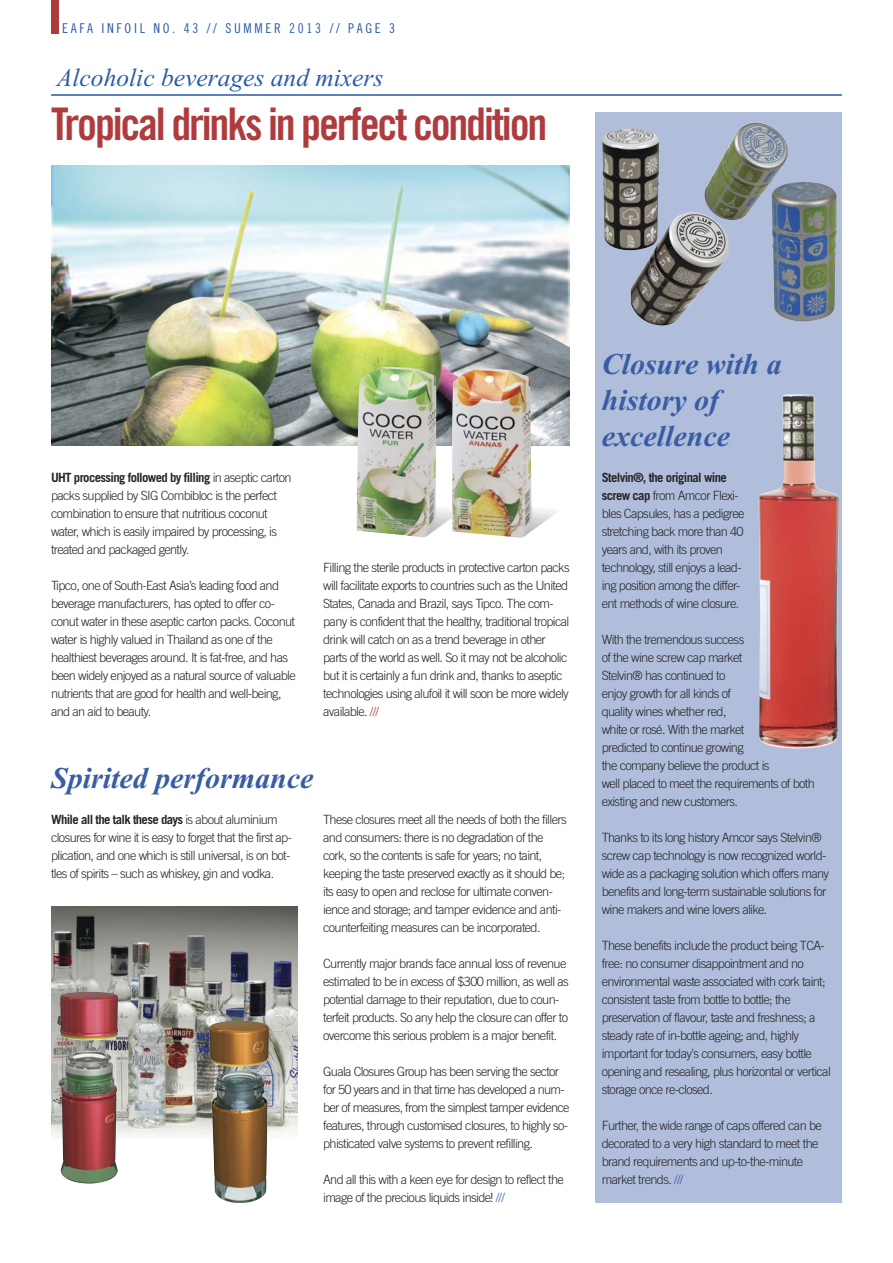
<style>
.page{position:relative;width:893px;height:1263px;background:#fff}
.page>*{position:absolute;margin:0;border:0;box-sizing:border-box;transform-origin:0 0}
.t1{font:45px "Trade Gothic Bold Cond Twenty";letter-spacing:-.05em;color:#ae3c3e}
.t2{font:italic 700 30px/36px "Times New Roman";color:#395da4}
.t3{font:italic 25.5px "Times New Roman";color:#295ba7}
.t4{font:13.5px "Trade Gothic Cond Eighteen";letter-spacing:.2em;color:#295ba7}
.t5{font:300 12.75px/18px "Trade Gothic";letter-spacing:-.05em;color:#272627}
.s1{font-weight:700}
.s2{color:#ae3c3e}
.s3{color:#395da4}
</style>
<div class="page">
<div style="left:595px;top:112px;width:247px;height:1090px;background:#b0bedb"></div>
<img style="left:704px;top:122px;width:84px;height:98px">
<div style="left:51px;top:0;width:7px;height:34px;background:#ae3c3e"></div>
<hr style="left:51px;top:94px;width:791px;height:2px;background:#295ba7">
<img style="left:758px;top:394px;width:82px;height:355px">
<img style="left:602px;top:128px;width:57px;height:122px">
<img style="left:772px;top:182px;width:65px;height:139px">
<img style="left:631px;top:212px;width:99px;height:114px">
<img style="left:51px;top:166px;width:518px;height:279px">
<img style="left:356px;top:367px;width:94px;height:163px">
<svg style="left:51px;top:1138px;width:216px;height:64px"></svg>
<img style="left:51px;top:907px;width:247px;height:231px">
<img style="left:209px;top:1021px;width:60px;height:46px">
<img style="left:60px;top:992px;width:58px;height:178px">
<p class="t4" style="left:62px;top:23px;width:334px">EAFA INFOIL NO. 43 // SUMMER 2013 // PAGE 3</p>
<h3 class="t3" style="left:57px;top:62px;width:328px">Alcoholic beverages and mixers</h3>
<h1 class="t1" style="left:51px;top:108px;width:498px">Tropical drinks in perfect condition</h1>
<p class="t5" style="left:51px;top:470px;width:242px"><span class="s1">UHT processing followed by filling</span> in aseptic carton packs supplied by SIG Combibloc is the perfect combination to ensure that nutritious coconut water, which is easily impaired by processing, is treated and packaged gently.</p>
<p class="t5" style="left:51px;top:578px;width:246px">Tipco, one of South-East Asia’s leading food and beverage manufacturers, has opted to offer co&shy;conut water in these aseptic carton packs. Coconut water is highly valued in Thailand as one of the healthiest beverages around. It is fat-free, and has been widely enjoyed as a natural source of valuable nutrients that are good for health and well-being, and an aid to beauty.</p>
<p class="t5" style="left:323px;top:560px;width:248px">Filling the sterile products in protective carton packs will facilitate exports to countries such as the United States, Canada and Brazil, says Tipco. The com&shy;pany is confident that the healthy, traditional tropical drink will catch on as a trend beverage in other parts of the world as well. So it may not be alcoholic but it is certainly a fun drink and, thanks to aseptic technologies using alufoil it will soon be more widely available. <span class="s2">///</span></p>
<h2 class="t2" style="left:51px;top:760px;width:264px">Spirited performance</h2>
<p class="t5" style="left:51px;top:812px;width:242px"><span class="s1">While all the talk these days</span> is about aluminium closures for wine it is easy to forget that the first ap&shy;plication, and one which is still universal, is on bot&shy;tles of spirits – such as whiskey, gin and vodka.</p>
<p class="t5" style="left:323px;top:812px;width:245px">These closures meet all the needs of both the fillers and consumers: there is no degradation of the cork, so the contents is safe for years; no taint, keeping the taste preserved exactly as it should be; its easy to open and reclose for ultimate conven&shy;ience and storage; and tamper evidence and anti&shy;counterfeiting measures can be incorporated.</p>
<p class="t5" style="left:323px;top:956px;width:247px">Currently major brands face annual loss of revenue estimated to be in excess of $300 million, as well as potential damage to their reputation, due to coun&shy;terfeit products. So any help the closure can offer to overcome this serious problem is a major benefit.</p>
<p class="t5" style="left:323px;top:1064px;width:248px">Guala Closures Group has been serving the sector for 50 years and in that time has developed a num&shy;ber of measures, from the simplest tamper evidence features, through customised closures, to highly so&shy;phisticated valve systems to prevent refilling.</p>
<p class="t5" style="left:323px;top:1172px;width:242px">And all this with a keen eye for design to reflect the image of the precious liquids inside! <span class="s3">///</span></p>
<h2 class="t2" style="left:602px;top:346px;width:182px">Closure with a history of excellence</h2>
<p class="t5" style="left:602px;top:470px;width:144px"><span class="s1">Stelvin®, the original wine screw cap</span> from Amcor Flexi&shy;bles Capsules, has a pedigree stretching back more than 40 years and, with its proven technology, still enjoys a lead&shy;ing position among the differ&shy;ent methods of wine closure.</p>
<p class="t5" style="left:602px;top:632px;width:215px">With the tremendous success<br>of the wine screw cap market<br>Stelvin® has continued to<br>enjoy growth for all kinds of<br>quality wines whether red,<br>white or rosé. With the market<br>predicted to continue growing<br>the company believe the product is<br>well placed to meet the requirements of both existing and new customers.</p>
<p class="t5" style="left:602px;top:830px;width:229px">Thanks to its long history Amcor says Stelvin® screw cap technology is now recognized world&shy;wide as a packaging solution which offers many benefits and long-term sustainable solutions for wine makers and wine lovers alike.</p>
<p class="t5" style="left:602px;top:938px;width:231px">These benefits include the product being TCA&shy;free: no consumer disappointment and no environmental waste associated with cork taint; consistent taste from bottle to bottle; the preservation of flavour, taste and freshness; a steady rate of in-bottle ageing; and, highly important for today's consumers, easy bottle opening and resealing, plus horizontal or vertical storage once re-closed.</p>
<p class="t5" style="left:602px;top:1118px;width:222px">Further, the wide range of caps offered can be decorated to a very high standard to meet the brand requirements and up-to-the-minute market trends. <span class="s3">///</span></p>
</div>
